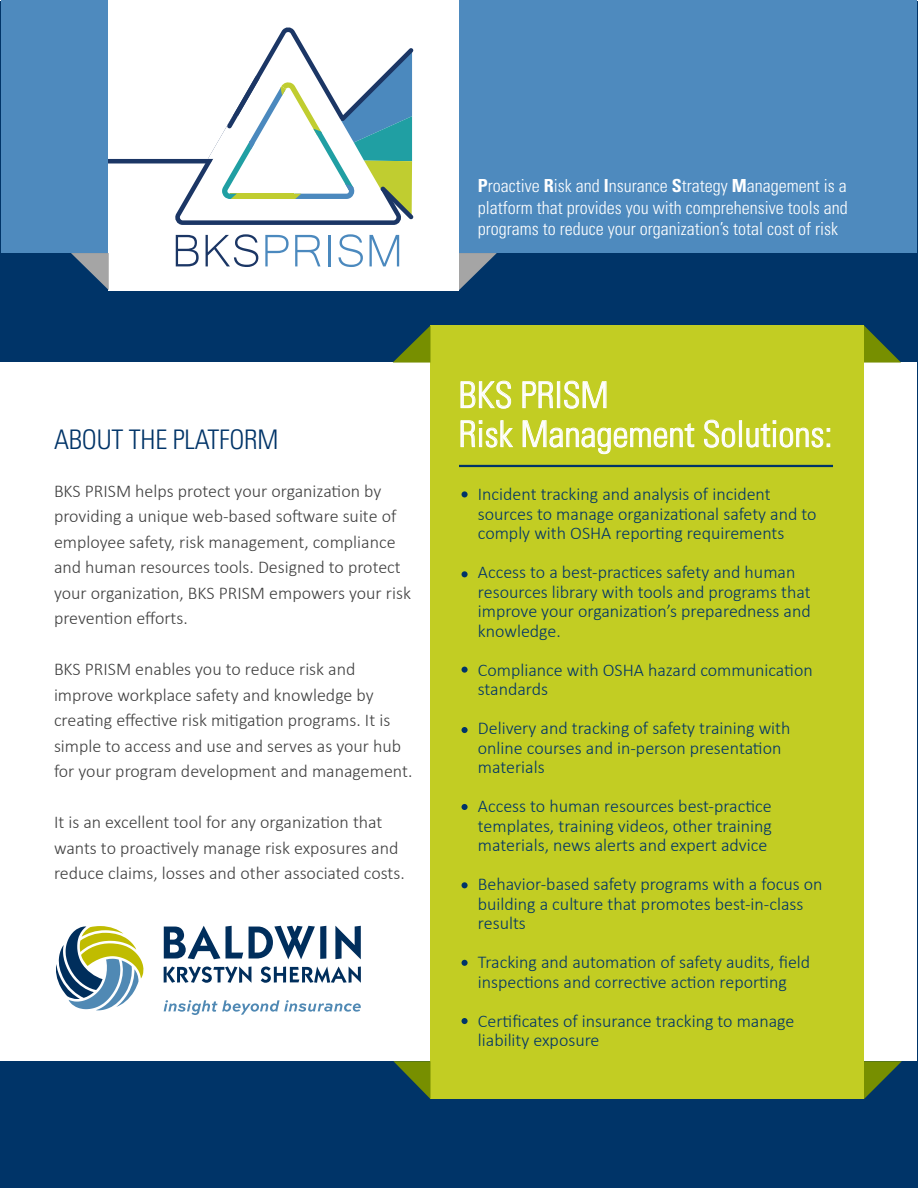
<style>
.page{position:relative;width:918px;height:1188px;background:#fff}
.page>*{position:absolute;margin:0;border:0;box-sizing:border-box;transform-origin:0 0}
.t1{font:58.95px "Microsoft Yi Baiti";color:#4b89be}
.t2{font:300 condensed 36px "Univers LT Std";color:#fff}
.t3{font:300 condensed 27px "Univers LT Std";letter-spacing:-.01em;color:#003468}
.t4{font:300 18px/19.5px "Calibri";color:#003468}
.t5{font:300 18px/25.5px "Calibri";color:#3f3f3f}
.t6{font:300 condensed 18px/21.6px "Univers LT Std";color:#fff;text-align:justify}
.s1{color:#1b3665}
.s2{font-weight:700}
</style>
<div class="page">
<div style="left:1px;top:1px;width:917px;height:1186px;background:#003468"></div>
<div style="left:1px;top:1px;width:915px;height:252px;background:#4e8abe"></div>
<div style="left:109px;top:1px;width:350px;height:290px;background:#fff"></div>
<svg style="left:459px;top:253px;width:38px;height:37px"></svg>
<svg style="left:71px;top:253px;width:38px;height:37px"></svg>
<svg style="left:170px;top:27px;width:229px;height:198px"></svg>
<hr style="left:109px;top:159px;width:100px;height:4px;background:#1b3665">
<svg style="left:176px;top:29px;width:238px;height:194px"></svg>
<div style="left:1px;top:363px;width:916px;height:698px;background:#fff"></div>
<div style="left:430px;top:326px;width:434px;height:773px;background:#c2cd23"></div>
<svg style="left:393px;top:326px;width:37px;height:37px"></svg>
<svg style="left:864px;top:326px;width:37px;height:37px"></svg>
<svg style="left:864px;top:1061px;width:38px;height:38px"></svg>
<svg style="left:393px;top:1061px;width:37px;height:38px"></svg>
<svg style="left:56px;top:926px;width:88px;height:84px"></svg>
<svg style="left:164px;top:926px;width:79px;height:33px"></svg>
<svg style="left:249px;top:926px;width:77px;height:33px"></svg>
<svg style="left:335px;top:926px;width:26px;height:33px"></svg>
<svg style="left:164px;top:967px;width:87px;height:16px"></svg>
<svg style="left:261px;top:967px;width:100px;height:16px"></svg>
<svg style="left:164px;top:1000px;width:197px;height:15px"></svg>
<svg style="left:460px;top:380px;width:51px;height:29px"></svg>
<svg style="left:522px;top:381px;width:31px;height:27px"></svg>
<div style="left:557px;top:382px;width:3px;height:26px;border:1px solid #fff"></div>
<svg style="left:564px;top:380px;width:43px;height:29px"></svg>
<svg style="left:460px;top:420px;width:53px;height:28px"></svg>
<svg style="left:522px;top:420px;width:173px;height:34px"></svg>
<svg style="left:704px;top:419px;width:32px;height:29px"></svg>
<div style="left:739px;top:421px;width:3px;height:26px;border:1px solid #fff"></div>
<svg style="left:746px;top:421px;width:84px;height:27px"></svg>
<hr style="left:459px;top:465px;width:374px;height:2px;background:#003468">
<svg style="left:462px;top:491px;width:6px;height:6px"></svg>
<svg style="left:462px;top:571px;width:6px;height:6px"></svg>
<svg style="left:462px;top:667px;width:6px;height:6px"></svg>
<svg style="left:462px;top:727px;width:6px;height:6px"></svg>
<svg style="left:462px;top:804px;width:6px;height:6px"></svg>
<svg style="left:462px;top:882px;width:6px;height:6px"></svg>
<svg style="left:462px;top:960px;width:6px;height:6px"></svg>
<svg style="left:462px;top:1018px;width:6px;height:6px"></svg>
<p class="t1" style="left:172px;top:216px;width:233px"><span class="s1">BKS</span>PRISM</p>
<p class="t3" style="left:54px;top:423px;width:226px">ABOUT THE PLATFORM</p>
<p class="t5" style="left:54px;top:478px;width:359px">BKS PRISM helps protect your organization by providing a unique web-based software suite of employee safety, risk management, compliance and human resources tools. Designed to protect your organization, BKS PRISM empowers your risk prevention efforts.</p>
<p class="t5" style="left:54px;top:656px;width:360px">BKS PRISM enables you to reduce risk and improve workplace safety and knowledge by creating effective risk mitigation programs. It is simple to access and use and serves as your hub for your program development and management.</p>
<p class="t5" style="left:54px;top:809px;width:352px">It is an excellent tool for any organization that wants to proactively manage risk exposures and reduce claims, losses and other associated costs.</p>
<p class="t6" style="left:478px;top:175px;width:371px"><span class="s2">P</span>roactive <span class="s2">R</span>isk and <span class="s2">I</span>nsurance <span class="s2">S</span>trategy <span class="s2">M</span>anagement is a platform that provides you with comprehensive tools and programs to reduce your organization’s total cost of risk</p>
<p class="t2" style="left:459px;top:373px;width:151px">BKS PRISM</p>
<p class="t2" style="left:459px;top:412px;width:375px">Risk Management Solutions:</p>
<p class="t4" style="left:478px;top:484px;width:340px">Incident tracking and analysis of incident sources to manage organizational safety and to comply with OSHA reporting requirements</p>
<p class="t4" style="left:478px;top:562px;width:334px">Access to a best-practices safety and human resources library with tools and programs that improve your organization’s preparedness and knowledge.</p>
<p class="t4" style="left:478px;top:660px;width:336px">Compliance with OSHA hazard communication standards</p>
<p class="t4" style="left:478px;top:718px;width:314px">Delivery and tracking of safety training with online courses and in-person presentation materials</p>
<p class="t4" style="left:478px;top:796px;width:296px;text-align:justify">Access to human resources best-practice templates, training videos, other training materials, news alerts and expert advice</p>
<p class="t4" style="left:478px;top:874px;width:346px">Behavior-based safety programs with a focus on building a culture that promotes best-in-class results</p>
<p class="t4" style="left:478px;top:952px;width:334px">Tracking and automation of safety audits, field inspections and corrective action reporting</p>
<p class="t4" style="left:478px;top:1011px;width:318px">Certificates of insurance tracking to manage liability exposure</p>
</div>
